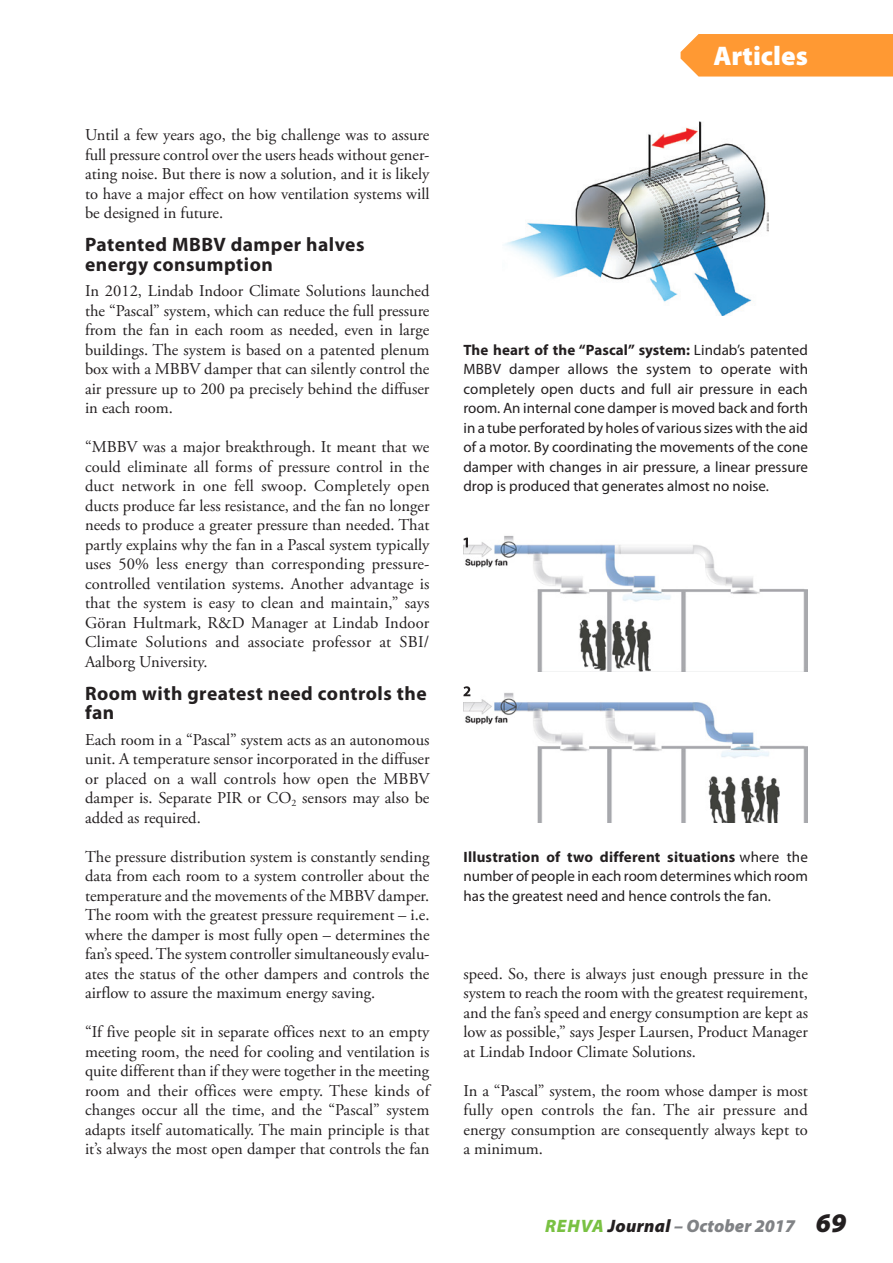
<style>
.page{position:relative;width:893px;height:1263px;background:#fff}
.page>*{position:absolute;margin:0;border:0;box-sizing:border-box;transform-origin:0 0}
.t1{font:900 27px "Myriad Pro";color:#fff}
.Heading_2{font:700 19.5px/19.5px "Myriad Pro";letter-spacing:.025em;color:#231f20}
.zPage_Number{font:italic 900 18px "Myriad Pro";letter-spacing:.015em;color:#808285}
.t2{font:16.5px/19.5px "Adobe Garamond Pro";color:#231f20;text-align:justify}
.Caption_0{font:15px/19.5px "Myriad Pro";color:#231f20;text-align:justify}
.s1{font-weight:700}
.s2{color:#79c142}
.s3{color:#231f20}
.s4{font-size:27px;color:#231f20}
</style>
<div class="page">
<img style="left:504px;top:122px;width:264px;height:194px">
<img style="left:463px;top:535px;width:345px;height:137px">
<svg style="left:463px;top:538px;width:5px;height:9px"></svg>
<img style="left:463px;top:693px;width:345px;height:130px">
<svg style="left:463px;top:686px;width:7px;height:10px"></svg>
<div style="left:681px;top:34px;width:212px;height:43px;background:#f93"></div>
<p class="t2" style="left:85px;top:126px;width:346px">Until a few years ago, the big challenge was to assure full pressure control over the users heads without gener&shy;ating noise. But there is now a solution, and it is likely to have a major effect on how ventilation systems will be designed in future.</p>
<p class="Heading_2" style="left:85px;top:234px;width:281px">Patented MBBV damper halves energy consumption</p>
<p class="t2" style="left:85px;top:282px;width:346px">In 2012, Lindab Indoor Climate Solutions launched the “Pascal” system, which can reduce the full pressure from the fan in each room as needed, even in large buildings. The system is based on a patented plenum box with a MBBV damper that can silently control the air pressure up to 200 pa precisely behind the diffuser in each room.</p>
<p class="t2" style="left:85px;top:438px;width:346px">“MBBV was a major breakthrough. It meant that we could eliminate all forms of pressure control in the duct network in one fell swoop. Completely open ducts produce far less resistance, and the fan no longer needs to produce a greater pressure than needed. That partly explains why the fan in a Pascal system typically uses 50% less energy than corresponding pressure&shy;controlled ventilation systems. Another advantage is that the system is easy to clean and maintain,” says Göran Hultmark, R&amp;D Manager at Lindab Indoor Climate Solutions and associate professor at SBI/ Aalborg University.</p>
<p class="Heading_2" style="left:85px;top:683px;width:343px">Room with greatest need controls the fan</p>
<p class="t2" style="left:85px;top:730px;width:346px">Each room in a “Pascal” system acts as an autonomous unit. A temperature sensor incorporated in the diffuser or placed on a wall controls how open the MBBV damper is. Separate PIR or CO<sub>2</sub> sensors may also be added as required.</p>
<p class="t2" style="left:85px;top:847px;width:346px">The pressure distribution system is constantly sending data from each room to a system controller about the temperature and the movements of the MBBV damper.<br>The room with the greatest pressure requirement – i.e. where the damper is most fully open – determines the fan’s speed. The system controller simultaneously evalu&shy;ates the status of the other dampers and controls the airflow to assure the maximum energy saving.</p>
<p class="t2" style="left:85px;top:1023px;width:346px">“If five people sit in separate offices next to an empty meeting room, the need for cooling and ventilation is quite different than if they were together in the meeting room and their offices were empty. These kinds of changes occur all the time, and the “Pascal” system adapts itself automatically. The main principle is that it’s always the most open damper that controls the fan</p>
<h1 class="t1" style="left:713px;top:37px;width:96px">Articles</h1>
<p class="Caption_0" style="left:463px;top:340px;width:346px"><span class="s1">The heart of the “Pascal” system:</span> Lindab’s patented MBBV damper allows the system to operate with completely open ducts and full air pressure in each room. An internal cone damper is moved back and forth in a tube perforated by holes of various sizes with the aid of a motor. By coordinating the movements of the cone damper with changes in air pressure, a linear pressure drop is produced that generates almost no noise.</p>
<p class="Caption_0" style="left:463px;top:847px;width:346px"><span class="s1">Illustration of two different situations</span> where the number of people in each room determines which room has the greatest need and hence controls the fan.</p>
<p class="t2" style="left:463px;top:964px;width:346px">speed. So, there is always just enough pressure in the system to reach the room with the greatest requirement, and the fan’s speed and energy consumption are kept as low as possible,” says Jesper Laursen, Product Manager at Lindab Indoor Climate Solutions.</p>
<p class="t2" style="left:463px;top:1081px;width:346px">In a “Pascal” system, the room whose damper is most fully open controls the fan. The air pressure and energy consumption are consequently always kept to a minimum.</p>
<p class="zPage_Number" style="left:545px;top:1214px;width:303px"><span class="s2">REHVA</span> <span class="s3">Journal</span> – October 2017 <span class="s4">69</span></p>
</div>
